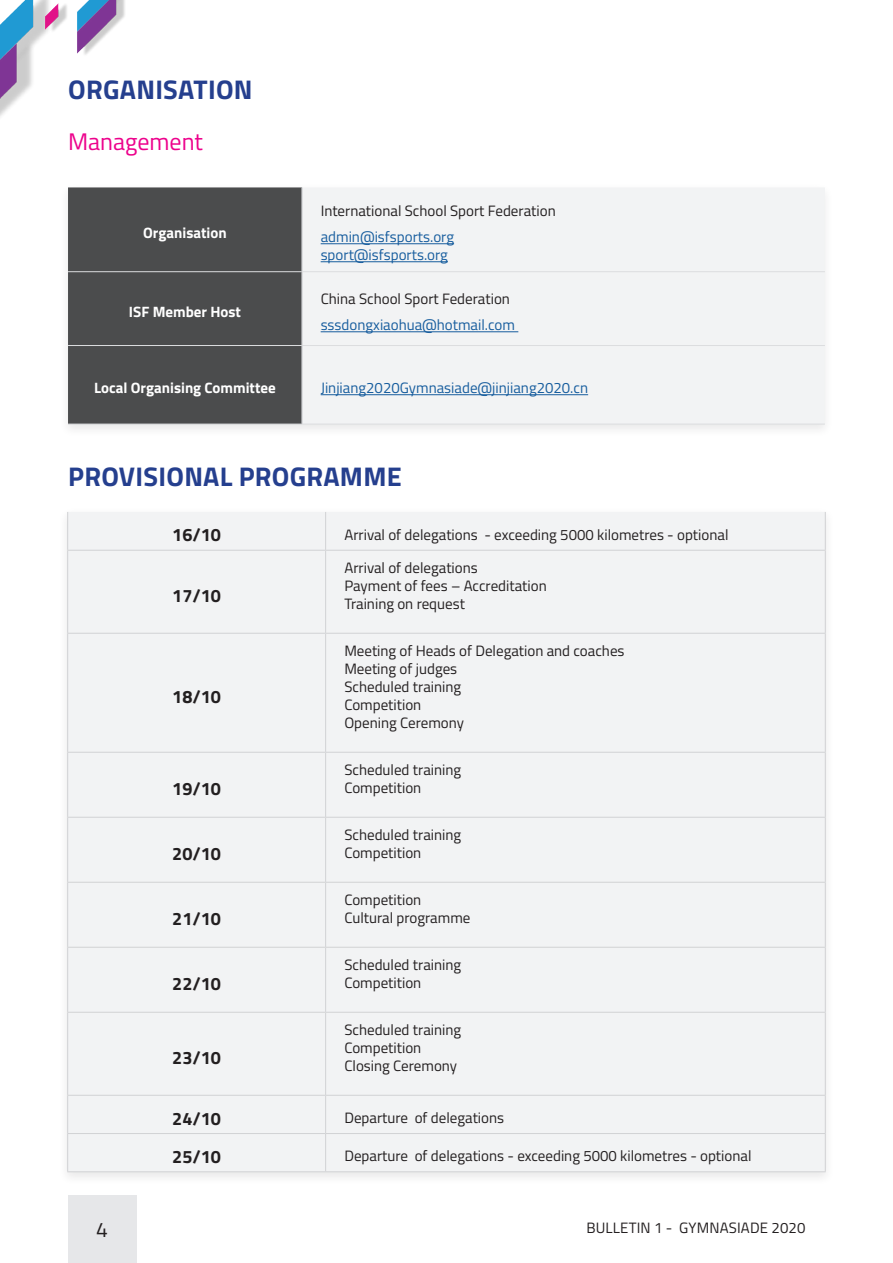
<style>
.page{position:relative;width:893px;height:1263px;background:#fff}
.page>*{position:absolute;margin:0;border:0;box-sizing:border-box;transform-origin:0 0}
.t1{font:700 27px "Titillium Web";letter-spacing:.01em;color:#253f8e}
.t2{font:24px "Titillium Web";color:#ed028c}
.t3{font:21px "Titillium Web";color:#231f20}
.t4{font:700 18px "Titillium Web";color:#231f20}
.t5{font:15px/18px "Titillium Web";color:#231f20}
.t6{font:15px/18px "Titillium Web";color:#175d9e}
.t7{font:700 15px "Titillium Web";color:#fff}
</style>
<div class="page">
<div style="left:68px;top:1195px;width:68px;height:68px;background:#e6e7e9"></div>
<img style="left:0;top:0;width:46px;height:117px">
<img style="left:46px;top:0;width:79px;height:55px">
<div style="left:59px;top:183px;width:775px;height:255px;background:#f2f3f4"></div>
<div style="left:68px;top:187px;width:234px;height:237px;background:#4b4c4d"></div>
<svg style="left:303px;top:243px;width:522px;height:181px"></svg>
<hr style="left:302px;top:187px;width:1px;height:84px;background:#bcbdc0">
<hr style="left:68px;top:271px;width:234px;height:1px;background:#dcdddf">
<hr style="left:302px;top:271px;width:523px;height:1px;background:#dcdddf">
<hr style="left:302px;top:345px;width:523px;height:1px;background:#dcdddf">
<hr style="left:302px;top:424px;width:523px;height:1px;background:#dcdddf">
<hr style="left:302px;top:272px;width:1px;height:73px;background:#bcbdc0">
<hr style="left:302px;top:346px;width:1px;height:78px;background:#bcbdc0">
<hr style="left:68px;top:345px;width:234px;height:1px;background:#dcdddf">
<hr style="left:68px;top:424px;width:234px;height:1px;background:#dcdddf">
<hr style="left:321px;top:243px;width:133px;height:1px;background:#175d9e">
<hr style="left:321px;top:261px;width:127px;height:1px;background:#175d9e">
<hr style="left:321px;top:331px;width:197px;height:1px;background:#175d9e">
<hr style="left:321px;top:394px;width:267px;height:1px;background:#175d9e">
<div style="left:58px;top:507px;width:777px;height:678px;background:#231f20;opacity:.1"></div>
<div style="left:68px;top:512px;width:757px;height:659px;background:#f2f3f4"></div>
<hr style="left:67px;top:512px;width:1px;height:38px;background:#d1d2d4">
<hr style="left:325px;top:512px;width:1px;height:38px;background:#d1d2d4">
<hr style="left:325px;top:551px;width:1px;height:82px;background:#d1d2d4">
<hr style="left:325px;top:634px;width:1px;height:118px;background:#d1d2d4">
<hr style="left:325px;top:753px;width:1px;height:64px;background:#d1d2d4">
<hr style="left:325px;top:818px;width:1px;height:64px;background:#d1d2d4">
<hr style="left:325px;top:883px;width:1px;height:64px;background:#d1d2d4">
<hr style="left:325px;top:948px;width:1px;height:64px;background:#d1d2d4">
<hr style="left:325px;top:1012px;width:1px;height:83px;background:#d1d2d4">
<hr style="left:325px;top:1095px;width:1px;height:38px;background:#d1d2d4">
<hr style="left:325px;top:1134px;width:1px;height:37px;background:#d1d2d4">
<hr style="left:825px;top:512px;width:1px;height:38px;background:#d1d2d4">
<hr style="left:825px;top:551px;width:1px;height:82px;background:#d1d2d4">
<hr style="left:825px;top:634px;width:1px;height:118px;background:#d1d2d4">
<hr style="left:825px;top:753px;width:1px;height:64px;background:#d1d2d4">
<hr style="left:825px;top:818px;width:1px;height:64px;background:#d1d2d4">
<hr style="left:825px;top:883px;width:1px;height:64px;background:#d1d2d4">
<hr style="left:825px;top:948px;width:1px;height:64px;background:#d1d2d4">
<hr style="left:825px;top:1012px;width:1px;height:83px;background:#d1d2d4">
<hr style="left:825px;top:1095px;width:1px;height:38px;background:#d1d2d4">
<hr style="left:825px;top:1134px;width:1px;height:37px;background:#d1d2d4">
<hr style="left:67px;top:551px;width:1px;height:82px;background:#d1d2d4">
<hr style="left:67px;top:634px;width:1px;height:118px;background:#d1d2d4">
<hr style="left:67px;top:753px;width:1px;height:64px;background:#d1d2d4">
<hr style="left:67px;top:818px;width:1px;height:64px;background:#d1d2d4">
<hr style="left:67px;top:883px;width:1px;height:64px;background:#d1d2d4">
<hr style="left:67px;top:948px;width:1px;height:64px;background:#d1d2d4">
<hr style="left:67px;top:1012px;width:1px;height:83px;background:#d1d2d4">
<hr style="left:67px;top:1095px;width:1px;height:38px;background:#d1d2d4">
<hr style="left:67px;top:1134px;width:1px;height:37px;background:#d1d2d4">
<hr style="left:67px;top:550px;width:259px;height:1px;background:#d1d2d4">
<hr style="left:67px;top:633px;width:259px;height:1px;background:#d1d2d4">
<hr style="left:67px;top:752px;width:259px;height:1px;background:#d1d2d4">
<hr style="left:67px;top:817px;width:259px;height:1px;background:#d1d2d4">
<hr style="left:67px;top:882px;width:259px;height:1px;background:#d1d2d4">
<hr style="left:67px;top:947px;width:259px;height:1px;background:#d1d2d4">
<hr style="left:67px;top:1012px;width:259px;height:1px;background:#d1d2d4">
<hr style="left:67px;top:1095px;width:259px;height:1px;background:#d1d2d4">
<hr style="left:67px;top:1133px;width:259px;height:1px;background:#d1d2d4">
<hr style="left:67px;top:1171px;width:259px;height:1px;background:#d1d2d4">
<hr style="left:326px;top:550px;width:500px;height:1px;background:#d1d2d4">
<hr style="left:326px;top:633px;width:500px;height:1px;background:#d1d2d4">
<hr style="left:326px;top:752px;width:500px;height:1px;background:#d1d2d4">
<hr style="left:326px;top:817px;width:500px;height:1px;background:#d1d2d4">
<hr style="left:326px;top:882px;width:500px;height:1px;background:#d1d2d4">
<hr style="left:326px;top:947px;width:500px;height:1px;background:#d1d2d4">
<hr style="left:326px;top:1012px;width:500px;height:1px;background:#d1d2d4">
<hr style="left:326px;top:1095px;width:500px;height:1px;background:#d1d2d4">
<hr style="left:326px;top:1133px;width:500px;height:1px;background:#d1d2d4">
<hr style="left:326px;top:1171px;width:500px;height:1px;background:#d1d2d4">
<h1 class="t1" style="left:68px;top:69px;width:186px">ORGANISATION</h1>
<h2 class="t2" style="left:68px;top:124px;width:136px">Management</h2>
<p class="t7" style="left:143px;top:221px;width:85px">Organisation</p>
<p class="t7" style="left:129px;top:300px;width:114px">ISF Member Host</p>
<p class="t5" style="left:321px;top:201px;width:237px">International School Sport Federation</p>
<p class="t6" style="left:321px;top:227px;width:135px">admin@isfsports.org sport@isfsports.org</p>
<p class="t5" style="left:321px;top:289px;width:191px">China School Sport Federation</p>
<p class="t6" style="left:321px;top:315px;width:196px">sssdongxiaohua@hotmail.com</p>
<p class="t7" style="left:94px;top:377px;width:183px">Local Organising Committee</p>
<p class="t6" style="left:321px;top:378px;width:269px">Jinjiang2020Gymnasiade@jinjiang2020.cn</p>
<h1 class="t1" style="left:68px;top:455px;width:335px">PROVISIONAL PROGRAMME</h1>
<p class="t4" style="left:172px;top:521px;width:50px">16/10</p>
<p class="t5" style="left:344px;top:525px;width:386px">Arrival of delegations - exceeding 5000 kilometres - optional</p>
<p class="t4" style="left:172px;top:582px;width:50px">17/10</p>
<p class="t4" style="left:172px;top:683px;width:50px">18/10</p>
<p class="t4" style="left:172px;top:775px;width:50px">19/10</p>
<p class="t4" style="left:172px;top:840px;width:50px">20/10</p>
<p class="t4" style="left:172px;top:905px;width:50px">21/10</p>
<p class="t4" style="left:172px;top:970px;width:50px">22/10</p>
<p class="t4" style="left:172px;top:1044px;width:50px">23/10</p>
<p class="t5" style="left:344px;top:558px;width:204px">Arrival of delegations<br>Payment of fees – Accreditation<br>Training on request</p>
<p class="t5" style="left:344px;top:641px;width:282px">Meeting of Heads of Delegation and coaches<br>Meeting of judges<br>Scheduled training<br>Competition<br>Opening Ceremony</p>
<p class="t5" style="left:344px;top:760px;width:118px">Scheduled training<br>Competition</p>
<p class="t5" style="left:344px;top:825px;width:118px">Scheduled training<br>Competition</p>
<p class="t5" style="left:344px;top:890px;width:128px">Competition<br>Cultural programme</p>
<p class="t5" style="left:344px;top:955px;width:118px">Scheduled training<br>Competition</p>
<p class="t5" style="left:344px;top:1020px;width:118px">Scheduled training<br>Competition<br>Closing Ceremony</p>
<p class="t4" style="left:172px;top:1104px;width:50px">24/10</p>
<p class="t5" style="left:344px;top:1108px;width:161px">Departure of delegations</p>
<p class="t4" style="left:172px;top:1143px;width:50px">25/10</p>
<p class="t5" style="left:344px;top:1146px;width:409px">Departure of delegations - exceeding 5000 kilometres - optional</p>
<h3 class="t3" style="left:96px;top:1214px;width:13px">4</h3>
<p class="t5" style="left:586px;top:1217px;width:221px">BULLETIN 1 - GYMNASIADE 2020</p>
</div>
